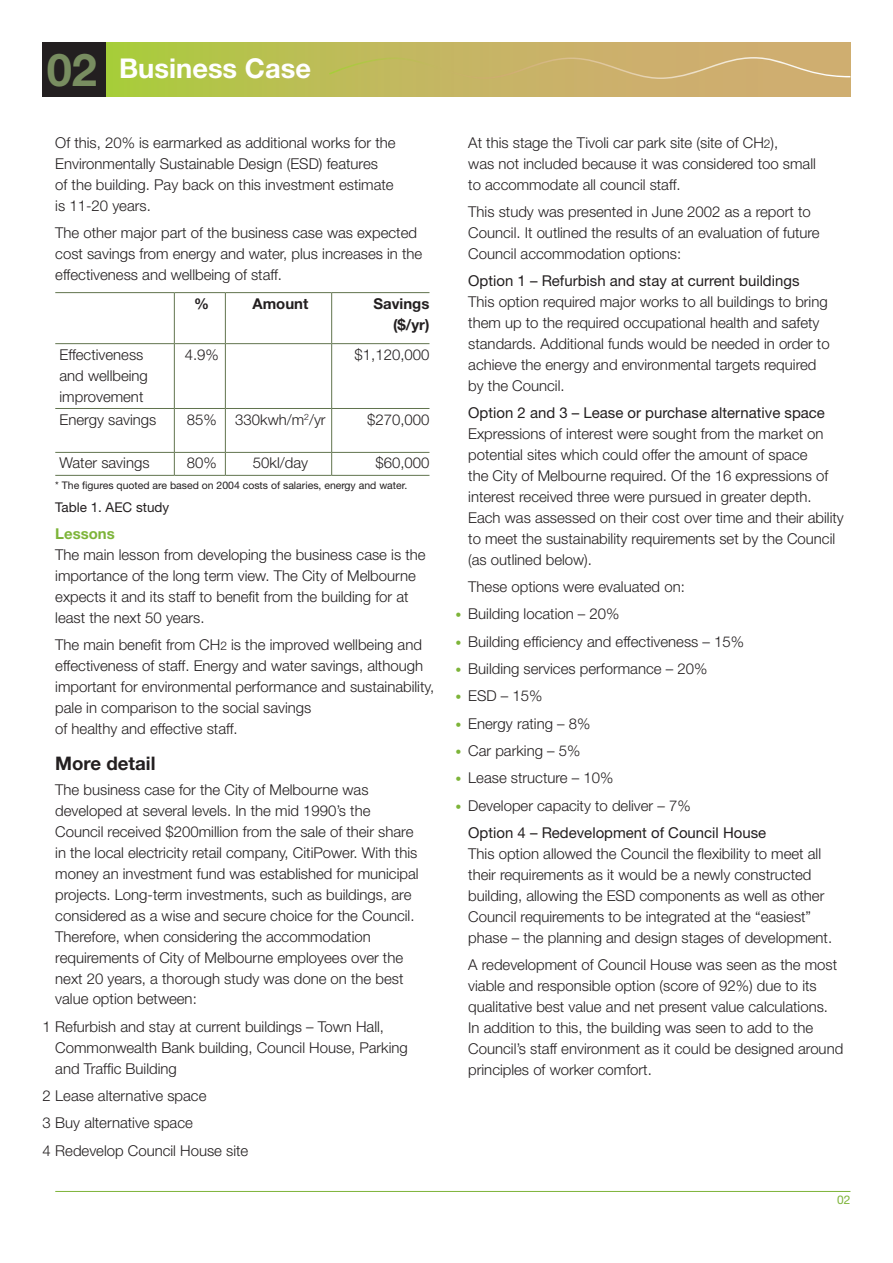
<style>
.page{position:relative;width:893px;height:1263px;background:#fff}
.page>*{position:absolute;margin:0;border:0;box-sizing:border-box;transform-origin:0 0}
.heading{font:700 45.3px "Helvetica Neue";color:#788d60}
.heading-2{font:700 27.3px "Helvetica Neue";color:#fff}
.sub_heading{font:700 18.75px "Helvetica Neue";color:#231f20}
.body_copy{font:300 15px/21px "Helvetica Neue";color:#231f20}
.bullets{font:300 15px/21px "Helvetica Neue";color:#231f20}
.sub_sub_sub_heading{font:15px "Helvetica Neue";color:#231f20}
.table_body_copy{font:300 15px/21px "Helvetica Neue";color:#231f20}
.table_bold{font:700 15px/21px "Helvetica Neue";color:#231f20;text-align:right}
.sub_sub_heading{font:700 15px "Helvetica Neue";color:#7db439}
.figures{font:13.5px "Helvetica Neue";color:#231f20}
.page_numbers{font:12px "Helvetica Neue";color:#7db439}
.Footnotes{font:10.5px "Helvetica Neue";color:#231f20}
.s1{font-size:12px}
.s2{font-size:12px;color:#7db439}
</style>
<div class="page">
<div style="left:106px;top:43px;width:744px;height:54px;background:linear-gradient(to right,#afc744,#d6a87a)"></div>
<svg style="left:329px;top:57px;width:521px;height:22px;background:#cab46b"></svg>
<div style="left:43px;top:43px;width:63px;height:54px;background:#231f20"></div>
<hr style="left:55px;top:1191px;width:795px;height:1px;background:#7db439">
<hr style="left:55px;top:292px;width:119px;height:1px;background:#61744e">
<hr style="left:174px;top:292px;width:51px;height:1px;background:#61744e">
<hr style="left:174px;top:293px;width:1px;height:50px;background:#61744e">
<hr style="left:225px;top:292px;width:107px;height:1px;background:#61744e">
<hr style="left:225px;top:293px;width:1px;height:50px;background:#61744e">
<hr style="left:332px;top:292px;width:97px;height:1px;background:#61744e">
<hr style="left:331px;top:293px;width:1px;height:50px;background:#61744e">
<hr style="left:55px;top:343px;width:119px;height:1px;background:#61744e">
<hr style="left:174px;top:343px;width:51px;height:1px;background:#61744e">
<hr style="left:174px;top:344px;width:1px;height:64px;background:#61744e">
<hr style="left:225px;top:343px;width:107px;height:1px;background:#61744e">
<hr style="left:225px;top:344px;width:1px;height:64px;background:#61744e">
<hr style="left:332px;top:343px;width:97px;height:1px;background:#61744e">
<hr style="left:331px;top:344px;width:1px;height:64px;background:#61744e">
<hr style="left:55px;top:408px;width:119px;height:1px;background:#61744e">
<hr style="left:174px;top:408px;width:51px;height:1px;background:#61744e">
<hr style="left:174px;top:409px;width:1px;height:43px;background:#61744e">
<hr style="left:225px;top:408px;width:107px;height:1px;background:#61744e">
<hr style="left:225px;top:409px;width:1px;height:43px;background:#61744e">
<hr style="left:332px;top:408px;width:97px;height:1px;background:#61744e">
<hr style="left:331px;top:409px;width:1px;height:43px;background:#61744e">
<hr style="left:55px;top:452px;width:119px;height:1px;background:#61744e">
<hr style="left:174px;top:452px;width:51px;height:1px;background:#61744e">
<svg style="left:174px;top:453px;width:1px;height:22px"></svg>
<hr style="left:225px;top:452px;width:107px;height:1px;background:#61744e">
<svg style="left:225px;top:453px;width:1px;height:22px"></svg>
<hr style="left:332px;top:452px;width:97px;height:1px;background:#61744e">
<svg style="left:331px;top:453px;width:1px;height:22px"></svg>
<hr style="left:55px;top:475px;width:119px;height:1px;background:#61744e">
<hr style="left:174px;top:475px;width:51px;height:1px;background:#61744e">
<hr style="left:225px;top:475px;width:107px;height:1px;background:#61744e">
<hr style="left:332px;top:475px;width:97px;height:1px;background:#61744e">
<p class="heading" style="left:47px;top:42px;width:52px">02</p>
<p class="heading-2" style="left:119px;top:52px;width:194px">Business Case</p>
<p class="body_copy" style="left:55px;top:132px;width:342px">Of this, 20% is earmarked as additional works for the Environmentally Sustainable Design (ESD) features<br>of the building. Pay back on this investment estimate is 11-20 years.</p>
<p class="body_copy" style="left:55px;top:222px;width:368px">The other major part of the business case was expected cost savings from energy and water, plus increases in the effectiveness and wellbeing of staff.</p>
<p class="table_bold" style="left:194px;top:292px;width:16px">%</p>
<p class="table_bold" style="left:252px;top:292px;width:57px">Amount</p>
<p class="table_bold" style="left:373px;top:292px;width:57px">Savings ($/yr)</p>
<p class="table_body_copy" style="left:60px;top:343px;width:90px">Effectiveness and wellbeing improvement</p>
<p class="table_body_copy" style="left:185px;top:343px;width:36px">4.9%</p>
<p class="table_body_copy" style="left:355px;top:343px;width:76px">$1,120,000</p>
<p class="table_body_copy" style="left:60px;top:408px;width:98px">Energy savings</p>
<p class="table_body_copy" style="left:187px;top:408px;width:31px">85%</p>
<p class="table_body_copy" style="left:235px;top:408px;width:92px">330kwh/m<sup>2</sup>/yr</p>
<p class="table_body_copy" style="left:367px;top:408px;width:64px">$270,000</p>
<p class="table_body_copy" style="left:60px;top:452px;width:91px">Water savings</p>
<p class="table_body_copy" style="left:187px;top:452px;width:31px">80%</p>
<p class="table_body_copy" style="left:253px;top:452px;width:57px">50kl/day</p>
<p class="table_body_copy" style="left:375px;top:452px;width:56px">$60,000</p>
<p class="Footnotes" style="left:55px;top:479px;width:353px">* The figures quoted are based on 2004 costs of salaries, energy and water.</p>
<p class="figures" style="left:55px;top:499px;width:115px">Table 1. AEC study</p>
<p class="sub_sub_heading" style="left:55px;top:525px;width:61px">Lessons</p>
<p class="body_copy" style="left:55px;top:544px;width:372px">The main lesson from developing the business case is the importance of the long term view. The City of Melbourne expects it and its staff to benefit from the building for at least the next 50 years.</p>
<p class="body_copy" style="left:55px;top:634px;width:380px">The main benefit from CH<span class="s1">2</span> is the improved wellbeing and effectiveness of staff. Energy and water savings, although important for environmental performance and sustainability, pale in comparison to the social savings<br>of healthy and effective staff.</p>
<p class="sub_heading" style="left:55px;top:752px;width:102px">More detail</p>
<p class="body_copy" style="left:55px;top:779px;width:365px">The business case for the City of Melbourne was developed at several levels. In the mid 1990’s the Council received $200million from the sale of their share in the local electricity retail company, CitiPower. With this money an investment fund was established for municipal projects. Long-term investments, such as buildings, are considered as a wise and secure choice for the Council.<br>Therefore, when considering the accommodation requirements of City of Melbourne employees over the next 20 years, a thorough study was done on the best value option between:</p>
<p class="bullets" style="left:55px;top:1015px;width:354px;text-indent:-13px">1 Refurbish and stay at current buildings – Town Hall,<br>Commonwealth Bank building, Council House, Parking and Traffic Building</p>
<p class="bullets" style="left:43px;top:1085px;width:165px">2 Lease alternative space</p>
<p class="bullets" style="left:43px;top:1112px;width:152px">3 Buy alternative space</p>
<p class="bullets" style="left:43px;top:1139px;width:207px">4 Redevelop Council House site</p>
<p class="body_copy" style="left:468px;top:132px;width:349px">At this stage the Tivoli car park site (site of CH<span class="s1">2</span>),<br>was not included because it was considered too small to accommodate all council staff.</p>
<p class="body_copy" style="left:468px;top:201px;width:353px">This study was presented in June 2002 as a report to<br>Council. It outlined the results of an evaluation of future<br>Council accommodation options:</p>
<p class="sub_sub_sub_heading" style="left:468px;top:272px;width:333px">Option 1 – Refurbish and stay at current buildings</p>
<p class="body_copy" style="left:468px;top:291px;width:363px">This option required major works to all buildings to bring them up to the required occupational health and safety standards. Additional funds would be needed in order to achieve the energy and environmental targets required by the Council.</p>
<p class="sub_sub_sub_heading" style="left:468px;top:404px;width:358px">Option 2 and 3 – Lease or purchase alternative space</p>
<p class="body_copy" style="left:468px;top:423px;width:377px">Expressions of interest were sought from the market on potential sites which could offer the amount of space<br>the City of Melbourne required. Of the 16 expressions of interest received three were pursued in greater depth.<br>Each was assessed on their cost over time and their ability to meet the sustainability requirements set by the Council (as outlined below).</p>
<p class="body_copy" style="left:468px;top:576px;width:218px">These options were evaluated on:</p>
<p class="bullets" style="left:455px;top:603px;width:165px"><span class="s2">•</span> Building location – 20%</p>
<p class="bullets" style="left:455px;top:630px;width:290px"><span class="s2">•</span> Building efficiency and effectiveness – 15%</p>
<p class="bullets" style="left:455px;top:658px;width:253px"><span class="s2">•</span> Building services performance – 20%</p>
<p class="bullets" style="left:455px;top:685px;width:88px"><span class="s2">•</span> ESD – 15%</p>
<p class="bullets" style="left:455px;top:712px;width:136px"><span class="s2">•</span> Energy rating – 8%</p>
<p class="bullets" style="left:455px;top:740px;width:126px"><span class="s2">•</span> Car parking – 5%</p>
<p class="bullets" style="left:455px;top:767px;width:159px"><span class="s2">•</span> Lease structure – 10%</p>
<p class="bullets" style="left:455px;top:794px;width:237px"><span class="s2">•</span> Developer capacity to deliver – 7%</p>
<p class="sub_sub_sub_heading" style="left:468px;top:824px;width:300px">Option 4 – Redevelopment of Council House</p>
<p class="body_copy" style="left:468px;top:843px;width:365px">This option allowed the Council the flexibility to meet all their requirements as it would be a newly constructed building, allowing the ESD components as well as other Council requirements to be integrated at the “easiest” phase – the planning and design stages of development.</p>
<p class="body_copy" style="left:468px;top:954px;width:377px">A redevelopment of Council House was seen as the most viable and responsible option (score of 92%) due to its qualitative best value and net present value calculations.<br>In addition to this, the building was seen to add to the Council’s staff environment as it could be designed around principles of worker comfort.</p>
<p class="page_numbers" style="left:837px;top:1193px;width:15px">02</p>
</div>
